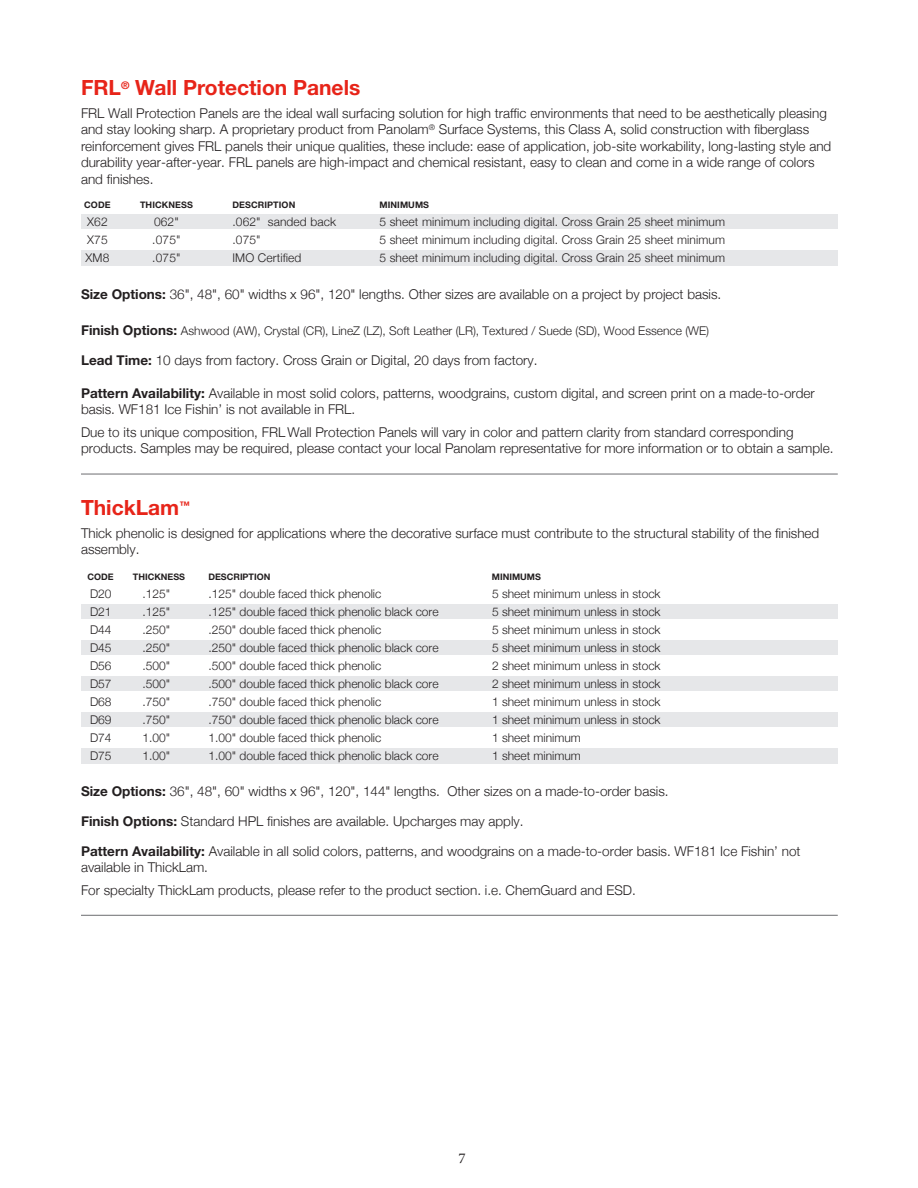
<style>
.page{position:relative;width:918px;height:1188px;background:#fff}
.page>*{position:absolute;margin:0;border:0;box-sizing:border-box;transform-origin:0 0}
.t1{font:700 21px "Helvetica Neue LT Std";color:#e72419}
.t2{font:15px "Minion Pro";color:#231f20}
.t3{font:300 13.5px/16.5px "Helvetica Neue";color:#231f20}
.t4{font:300 12px "Helvetica Neue";color:#231f20}
.t5{font:700 9px "Helvetica Neue LT Std";letter-spacing:.005em;color:#231f20}
.s1{font-family:"Helvetica Neue LT Std";font-weight:700}
.s2{font-family:"Helvetica Neue LT Std";font-weight:700;font-size:13.5px}
</style>
<div class="page">
<div style="left:81px;top:214px;width:757px;height:15px;background:#e6e7e9"></div>
<div style="left:81px;top:250px;width:757px;height:15px;background:#e6e7e9"></div>
<hr style="left:81px;top:474px;width:757px;height:1px;background:#6c6d70">
<div style="left:81px;top:604px;width:757px;height:14px;background:#e6e7e9"></div>
<div style="left:81px;top:640px;width:757px;height:14px;background:#e6e7e9"></div>
<div style="left:81px;top:676px;width:757px;height:14px;background:#e6e7e9"></div>
<div style="left:81px;top:712px;width:757px;height:14px;background:#e6e7e9"></div>
<div style="left:81px;top:748px;width:757px;height:16px;background:#e6e7e9"></div>
<hr style="left:81px;top:915px;width:757px;height:1px;background:#6c6d70">
<p class="t1" style="left:81px;top:74px;width:281px">FRL<sup>®</sup> Wall Protection Panels</p>
<p class="t3" style="left:81px;top:104px;width:752px">FRL Wall Protection Panels are the ideal wall surfacing solution for high traffic environments that need to be aesthetically pleasing and stay looking sharp. A proprietary product from Panolam<sup>®</sup> Surface Systems, this Class A, solid construction with fiberglass reinforcement gives FRL panels their unique qualities, these include: ease of application, job-site workability, long-lasting style and durability year-after-year. FRL panels are high-impact and chemical resistant, easy to clean and come in a wide range of colors and finishes.</p>
<p class="t5" style="left:84px;top:199px;width:28px">CODE</p>
<p class="t5" style="left:140px;top:199px;width:54px">THICKNESS</p>
<p class="t5" style="left:233px;top:199px;width:64px">DESCRIPTION</p>
<p class="t5" style="left:380px;top:199px;width:51px">MINIMUMS</p>
<p class="t4" style="left:87px;top:214px;width:22px">X62</p>
<p class="t4" style="left:154px;top:214px;width:54px">062" .</p>
<p class="t4" style="left:236px;top:214px;width:102px">062" sanded back</p>
<p class="t4" style="left:380px;top:214px;width:347px">5 sheet minimum including digital. Cross Grain 25 sheet minimum</p>
<p class="t4" style="left:87px;top:232px;width:47px">X75 .</p>
<p class="t4" style="left:156px;top:232px;width:53px">075" .</p>
<p class="t4" style="left:236px;top:232px;width:26px">075"</p>
<p class="t4" style="left:380px;top:232px;width:347px">5 sheet minimum including digital. Cross Grain 25 sheet minimum</p>
<p class="t4" style="left:86px;top:250px;width:25px">XM8</p>
<p class="t4" style="left:152px;top:250px;width:30px">.075"</p>
<p class="t4" style="left:232px;top:250px;width:70px">IMO Certified</p>
<p class="t4" style="left:380px;top:250px;width:347px">5 sheet minimum including digital. Cross Grain 25 sheet minimum</p>
<p class="t3" style="left:81px;top:285px;width:639px"><span class="s1">Size Options:</span> 36", 48", 60" widths x 96", 120" lengths. Other sizes are available on a project by project basis.</p>
<p class="t4" style="left:81px;top:324px;width:630px"><span class="s2">Finish Options:</span> Ashwood (AW), Crystal (CR), LineZ (LZ), Soft Leather (LR), Textured / Suede (SD), Wood Essence (WE)</p>
<p class="t3" style="left:81px;top:352px;width:455px"><span class="s1">Lead Time:</span> 10 days from factory. Cross Grain or Digital, 20 days from factory.</p>
<p class="t3" style="left:81px;top:384px;width:735px"><span class="s1">Pattern Availability:</span> Available in most solid colors, patterns, woodgrains, custom digital, and screen print on a made-to-order basis. WF181 Ice Fishin’ is not available in FRL.</p>
<p class="t3" style="left:81px;top:424px;width:751px">Due to its unique composition, FRL Wall Protection Panels will vary in color and pattern clarity from standard corresponding products. Samples may be required, please contact your local Panolam representative for more information or to obtain a sample.</p>
<p class="t1" style="left:81px;top:495px;width:110px">ThickLam<sup>™</sup></p>
<p class="t3" style="left:81px;top:525px;width:740px">Thick phenolic is designed for applications where the decorative surface must contribute to the structural stability of the finished assembly.</p>
<p class="t5" style="left:87px;top:571px;width:28px">CODE</p>
<p class="t5" style="left:133px;top:571px;width:54px">THICKNESS</p>
<p class="t5" style="left:208px;top:571px;width:63px">DESCRIPTION</p>
<p class="t5" style="left:492px;top:571px;width:50px">MINIMUMS</p>
<p class="t4" style="left:90px;top:586px;width:40px">D20 .</p>
<p class="t4" style="left:146px;top:586px;width:46px">125" .</p>
<p class="t4" style="left:212px;top:586px;width:171px">125" double faced thick phenolic</p>
<p class="t4" style="left:492px;top:586px;width:170px">5 sheet minimum unless in stock</p>
<p class="t4" style="left:90px;top:604px;width:40px">D21 .</p>
<p class="t4" style="left:146px;top:604px;width:46px">125" .</p>
<p class="t4" style="left:212px;top:604px;width:228px">125" double faced thick phenolic black core</p>
<p class="t4" style="left:492px;top:604px;width:170px">5 sheet minimum unless in stock</p>
<p class="t4" style="left:90px;top:622px;width:40px">D44 .</p>
<p class="t4" style="left:146px;top:622px;width:46px">250" .</p>
<p class="t4" style="left:212px;top:622px;width:171px">250" double faced thick phenolic</p>
<p class="t4" style="left:492px;top:622px;width:170px">5 sheet minimum unless in stock</p>
<p class="t4" style="left:90px;top:640px;width:40px">D45 .</p>
<p class="t4" style="left:146px;top:640px;width:46px">250" .</p>
<p class="t4" style="left:212px;top:640px;width:228px">250" double faced thick phenolic black core</p>
<p class="t4" style="left:492px;top:640px;width:170px">5 sheet minimum unless in stock</p>
<p class="t4" style="left:90px;top:658px;width:40px">D56 .</p>
<p class="t4" style="left:146px;top:658px;width:46px">500" .</p>
<p class="t4" style="left:212px;top:658px;width:171px">500" double faced thick phenolic</p>
<p class="t4" style="left:492px;top:658px;width:170px">2 sheet minimum unless in stock</p>
<p class="t4" style="left:90px;top:676px;width:40px">D57 .</p>
<p class="t4" style="left:146px;top:676px;width:46px">500" .</p>
<p class="t4" style="left:212px;top:676px;width:228px">500" double faced thick phenolic black core</p>
<p class="t4" style="left:492px;top:676px;width:170px">2 sheet minimum unless in stock</p>
<p class="t4" style="left:90px;top:694px;width:40px">D68 .</p>
<p class="t4" style="left:146px;top:694px;width:46px">750" .</p>
<p class="t4" style="left:212px;top:694px;width:171px">750" double faced thick phenolic</p>
<p class="t4" style="left:492px;top:694px;width:170px">1 sheet minimum unless in stock</p>
<p class="t4" style="left:90px;top:712px;width:40px">D69 .</p>
<p class="t4" style="left:146px;top:712px;width:46px">750" .</p>
<p class="t4" style="left:212px;top:712px;width:228px">750" double faced thick phenolic black core</p>
<p class="t4" style="left:492px;top:712px;width:170px">1 sheet minimum unless in stock</p>
<p class="t4" style="left:90px;top:730px;width:23px">D74</p>
<p class="t4" style="left:142px;top:730px;width:29px">1.00"</p>
<p class="t4" style="left:208px;top:730px;width:174px">1. 00" double faced thick phenolic</p>
<p class="t4" style="left:492px;top:730px;width:90px">1 sheet minimum</p>
<p class="t4" style="left:90px;top:748px;width:23px">D75</p>
<p class="t4" style="left:142px;top:748px;width:29px">1.00"</p>
<p class="t4" style="left:208px;top:748px;width:232px">1. 00" double faced thick phenolic black core</p>
<p class="t4" style="left:492px;top:748px;width:90px">1 sheet minimum</p>
<p class="t3" style="left:81px;top:783px;width:586px"><span class="s1">Size Options:</span> 36", 48", 60" widths x 96", 120", 144" lengths. Other sizes on a made-to-order basis.</p>
<p class="t3" style="left:81px;top:812px;width:444px"><span class="s1">Finish Options:</span> Standard HPL finishes are available. Upcharges may apply.</p>
<p class="t3" style="left:81px;top:842px;width:721px"><span class="s1">Pattern Availability:</span> Available in all solid colors, patterns, and woodgrains on a made-to-order basis. WF181 Ice Fishin’ not available in ThickLam.</p>
<p class="t3" style="left:81px;top:881px;width:554px">For specialty ThickLam products, please refer to the product section. i. e. ChemGuard and ESD.</p>
<p class="t2" style="left:459px;top:1148px;width:9px">7</p>
</div>
